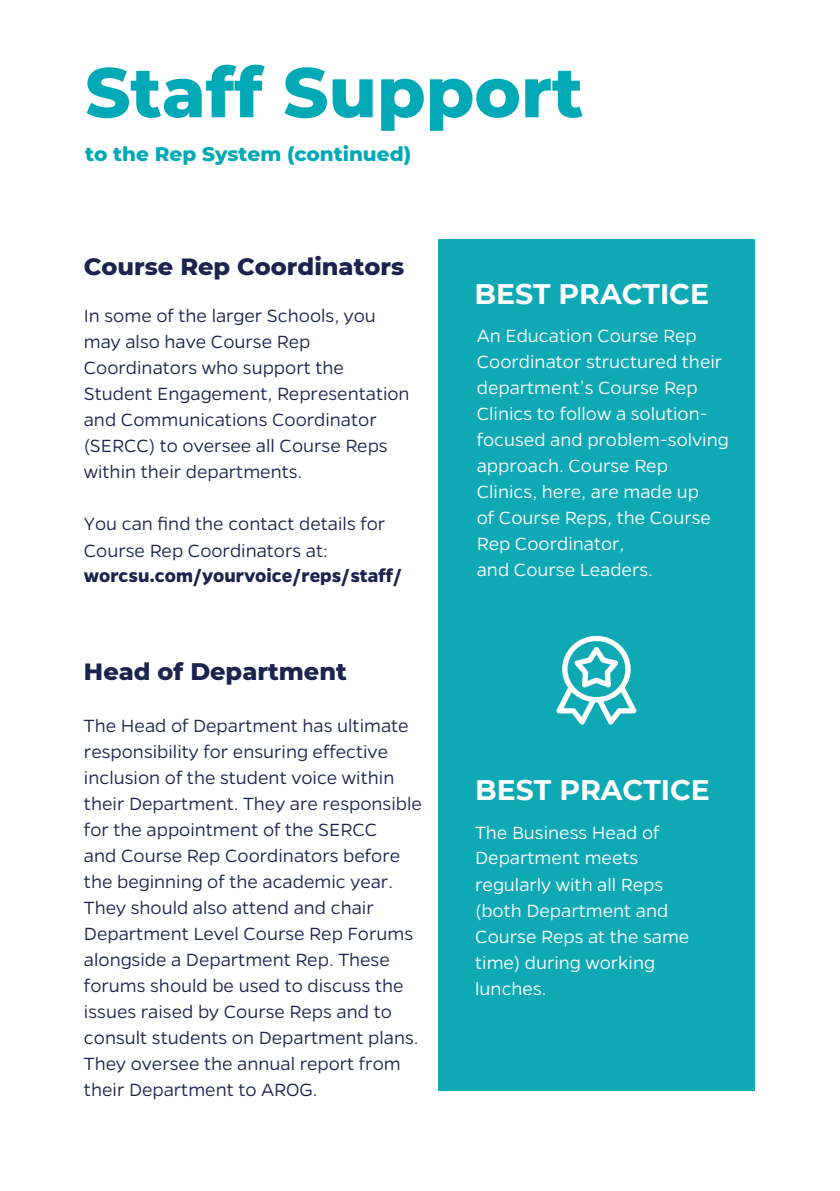
<style>
.page{position:relative;width:840px;height:1191px;background:#fff}
.page>*{position:absolute;margin:0;border:0;box-sizing:border-box;transform-origin:0 0}
.t1{font:800 70px "Montserrat";color:#00a9b5}
.t2{font:700 28.2px "Montserrat";color:#fff}
.t3{font:800 24px "Montserrat";color:#1b234e}
.t4{font:300 20px/26px "Gentona";color:#1b234e}
.t5{font:300 20px/26px "Gentona";color:#fff}
.t6{font:700 20px "Gentona";color:#1b234e}
.t7{font:800 20px "Montserrat";color:#00a9b5}
</style>
<div class="page">
<div style="left:438px;top:239px;width:316px;height:851px;background:#0fa9b5"></div>
<svg style="left:556px;top:636px;width:80px;height:88px"></svg>
<h1 class="t1" style="left:85px;top:41px;width:499px">Staff Support</h1>
<p class="t7" style="left:85px;top:140px;width:327px">to the Rep System (continued)</p>
<p class="t3" style="left:84px;top:249px;width:322px">Course Rep Coordinators</p>
<p class="t4" style="left:84px;top:303px;width:327px">In some of the larger Schools, you may also have Course Rep<br>Coordinators who support the<br>Student Engagement, Representation and Communications Coordinator (SERCC) to oversee all Course Reps within their departments.</p>
<p class="t4" style="left:84px;top:511px;width:303px">You can find the contact details for<br>Course Rep Coordinators at:</p>
<p class="t6" style="left:84px;top:564px;width:320px">worcsu.com/yourvoice/reps/staff/</p>
<p class="t3" style="left:84px;top:654px;width:264px">Head of Department</p>
<p class="t4" style="left:84px;top:712px;width:339px">The Head of Department has ultimate responsibility for ensuring effective inclusion of the student voice within their Department. They are responsible for the appointment of the SERCC<br>and Course Rep Coordinators before the beginning of the academic year.<br>They should also attend and chair Department Level Course Rep Forums alongside a Department Rep. These forums should be used to discuss the issues raised by Course Reps and to consult students on Department plans.<br>They oversee the annual report from their Department to AROG.</p>
<h2 class="t2" style="left:474px;top:273px;width:236px">BEST PRACTICE</h2>
<p class="t5" style="left:476px;top:323px;width:253px">An Education Course Rep<br>Coordinator structured their department’s Course Rep<br>Clinics to follow a solution&shy;focused and problem-solving approach. Course Rep<br>Clinics, here, are made up<br>of Course Reps, the Course<br>Rep Coordinator,<br>and Course Leaders.</p>
<h2 class="t2" style="left:475px;top:769px;width:236px">BEST PRACTICE</h2>
<p class="t5" style="left:475px;top:819px;width:215px">The Business Head of<br>Department meets regularly with all Reps (both Department and<br>Course Reps at the same time) during working lunches.</p>
</div>
